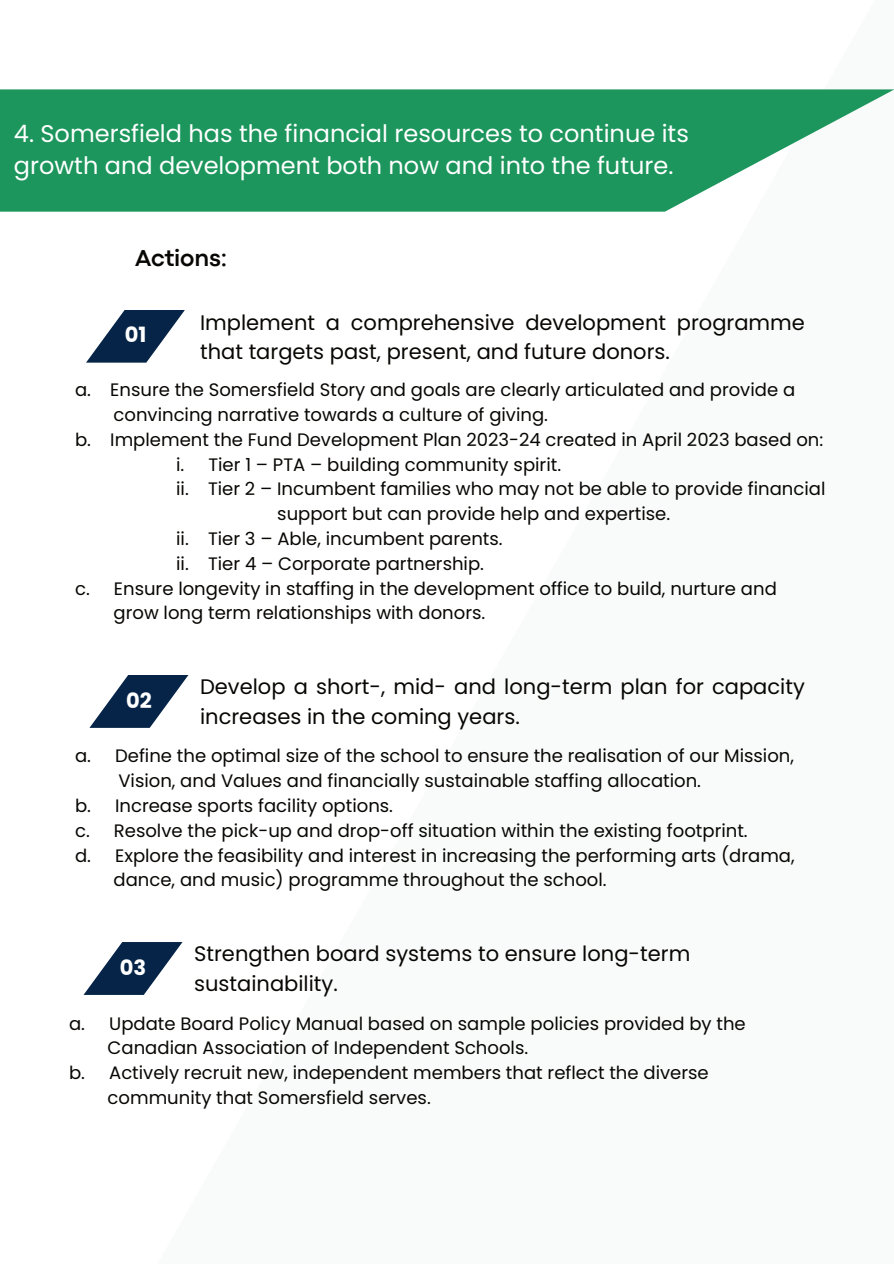
<style>
.page{position:relative;width:894px;height:1264px;background:#fff}
.page>*{position:absolute;margin:0;border:0;box-sizing:border-box;transform-origin:0 0}
.t1{font:24px/32.7px "Poppins";color:#fff}
.t2{font:700 24px "Codec Pro";letter-spacing:-.01em;color:#080704}
.t3{font:21px/29.2px "Poppins";color:#080704}
.t4{font:700 21px "Poppins";color:#fff}
.t5{font:18px "Poppins";color:#080704}
</style>
<div class="page">
<div style="left:157px;top:0;width:736px;height:1263px;background:#f9fafa"></div>
<svg style="left:86px;top:310px;width:99px;height:52px"></svg>
<svg style="left:89px;top:675px;width:99px;height:53px"></svg>
<svg style="left:84px;top:942px;width:98px;height:52px"></svg>
<svg style="left:0;top:89px;width:893px;height:123px;fill:#1c965c"></svg>
<h1 class="t1" style="left:14px;top:117px;width:676px">4. Somersfield has the financial resources to continue its growth and development both now and into the future.</h1>
<h1 class="t2" style="left:135px;top:244px;width:93px">Actions:</h1>
<p class="t4" style="left:125px;top:323px;width:23px">01</p>
<p class="t3" style="left:200px;top:308px;width:606px">Implement a comprehensive development programme that targets past, present, and future donors.</p>
<p class="t5" style="left:75px;top:379px;width:721px">a. Ensure the Somersfield Story and goals are clearly articulated and provide a</p>
<p class="t5" style="left:113px;top:404px;width:436px">convincing narrative towards a culture of giving.</p>
<p class="t5" style="left:75px;top:429px;width:749px">b. Implement the Fund Development Plan 2023-24 created in April 2023 based on:</p>
<p class="t5" style="left:176px;top:454px;width:386px">i. Tier 1 – PTA – building community spirit.</p>
<p class="t5" style="left:176px;top:478px;width:650px">ii. Tier 2 – Incumbent families who may not be able to provide financial</p>
<p class="t5" style="left:277px;top:503px;width:394px">support but can provide help and expertise.</p>
<p class="t5" style="left:176px;top:528px;width:328px">ii. Tier 3 – Able, incumbent parents.</p>
<p class="t5" style="left:176px;top:553px;width:309px">ii. Tier 4 – Corporate partnership.</p>
<p class="t5" style="left:75px;top:578px;width:703px">c. Ensure longevity in staffing in the development office to build, nurture and</p>
<p class="t5" style="left:113px;top:602px;width:373px">grow long term relationships with donors.</p>
<p class="t4" style="left:126px;top:688px;width:27px">02</p>
<p class="t3" style="left:200px;top:672px;width:606px">Develop a short-, mid- and long-term plan for capacity increases in the coming years.</p>
<p class="t5" style="left:75px;top:745px;width:720px">a. Define the optimal size of the school to ensure the realisation of our Mission,</p>
<p class="t5" style="left:118px;top:770px;width:584px">Vision, and Values and financially sustainable staffing allocation.</p>
<p class="t5" style="left:75px;top:795px;width:319px">b. Increase sports facility options.</p>
<p class="t5" style="left:75px;top:820px;width:674px">c. Resolve the pick-up and drop-off situation within the existing footprint.</p>
<p class="t5" style="left:75px;top:844px;width:721px">d. Explore the feasibility and interest in increasing the performing arts (drama,</p>
<p class="t5" style="left:113px;top:869px;width:494px">dance, and music) programme throughout the school.</p>
<p class="t4" style="left:120px;top:955px;width:28px">03</p>
<p class="t3" style="left:194px;top:939px;width:497px">Strengthen board systems to ensure long-term sustainability.</p>
<p class="t5" style="left:69px;top:1012px;width:678px">a. Update Board Policy Manual based on sample policies provided by the</p>
<p class="t5" style="left:108px;top:1037px;width:422px">Canadian Association of Independent Schools.</p>
<p class="t5" style="left:69px;top:1062px;width:641px">b. Actively recruit new, independent members that reflect the diverse</p>
<p class="t5" style="left:108px;top:1087px;width:324px">community that Somersfield serves.</p>
</div>
